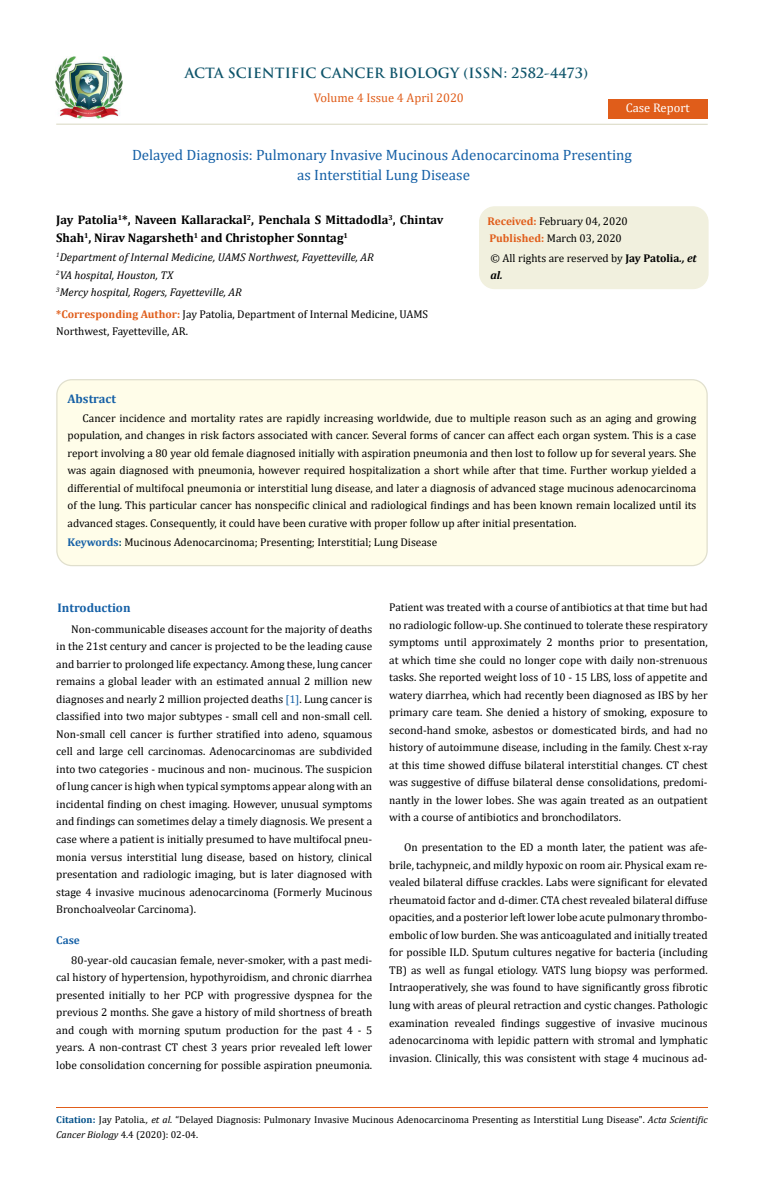
<style>
.page{position:relative;width:764px;height:1187px;background:#fff}
.page>*{position:absolute;margin:0;border:0;box-sizing:border-box;transform-origin:0 0}
.t1{font:15px/20px "Cambria";color:#1560a6;text-align:center}
.t2{font:700 13.75px "Trajan Pro";color:#0e546a}
.t3{font:700 12.5px/17.5px "Cambria";color:#000}
.t4{font:12.5px "Cambria";color:#e05d1a}
.t5{font:700 12.5px "Cambria";color:#1560a6}
.t6{font:12.5px "Cambria";color:#fff}
.t7{font:11.25px/17.5px "Cambria";color:#000;text-align:justify}
.t8{font:italic 11.25px/17.5px "Cambria";color:#000}
.t9{font:700 11.25px "Cambria";color:#1560a6}
.t10{font:10px/15px "Cambria";color:#000}
.s1{font-weight:700;color:#e05d1a}
.s2{font-weight:700}
.s3{font-weight:700;font-style:italic}
.s4{font-weight:700;color:#1560a6}
.s5{font-weight:700;color:#0e546a}
.s6{color:#1560a6}
.s7{font-weight:700;color:#035089}
.s8{font-style:italic}
</style>
<div class="page">
<img style="left:56px;top:57px;width:66px;height:61px">
<div style="left:608px;top:99px;width:99px;height:20px;background:#e05d1a"></div>
<div style="left:57px;top:379px;width:650px;height:186px;background:#fffde9;border-radius:15px"></div>
<div style="left:56px;top:379px;width:652px;height:187px;border:1px solid #e0dfcd;border-radius:15px"></div>
<div style="left:480px;top:207px;width:228px;height:81px;background:#f1f0de;border-radius:15px"></div>
<div style="left:479px;top:206px;width:229px;height:83px;border:1px solid #f1f0de;border-radius:15px"></div>
<hr style="left:56px;top:123px;width:651px;height:2px;background:#e0dfcd">
<hr style="left:56px;top:1106px;width:651px;height:1px;background:#e05d1a">
<p class="t2" style="left:185px;top:64px;width:405px">ACTA SCIENTIFIC CANCER BIOLOGY (ISSN: 2582-4473)</p>
<p class="t4" style="left:314px;top:91px;width:152px">Volume 4 Issue 4 April 2020</p>
<p class="t6" style="left:626px;top:100px;width:65px">Case Report</p>
<h1 class="t1" style="left:132px;top:145px;width:501px">Delayed Diagnosis: Pulmonary Invasive Mucinous Adenocarcinoma Presenting as Interstitial Lung Disease</h1>
<p class="t3" style="left:56px;top:211px;width:389px">Jay Patolia<sup>1</sup>*, Naveen Kallarackal<sup>2</sup>, Penchala S Mittadodla<sup>3</sup>, Chintav<br>Shah<sup>1</sup>, Nirav Nagarsheth<sup>1</sup> and Christopher Sonntag<sup>1</sup></p>
<p class="t8" style="left:56px;top:248px;width:319px"><sup>1</sup>Department of Internal Medicine, UAMS Northwest, Fayetteville, AR<br><sup>2</sup>VA hospital, Houston, TX<br><sup>3</sup>Mercy hospital, Rogers, Fayetteville, AR</p>
<p class="t7" style="left:56px;top:305px;width:373px"><span class="s1">*Corresponding Author:</span> Jay Patolia, Department of Internal Medicine, UAMS<br>Northwest, Fayetteville, AR.</p>
<p class="t7" style="left:487px;top:213px;width:142px;line-height:16.6px"><span class="s1">Received:</span> February 04, 2020<br><span class="s1">Published:</span> March 03, 2020</p>
<p class="t7" style="left:490px;top:249px;width:208px">© All rights are reserved by <span class="s2">Jay Patolia</span><span class="s3">., et al.</span></p>
<p class="t5" style="left:68px;top:390px;width:50px">Abstract</p>
<p class="t7" style="left:68px;top:409px;width:630px;text-indent:15px">Cancer incidence and mortality rates are rapidly increasing worldwide, due to multiple reason such as an aging and growing population, and changes in risk factors associated with cancer. Several forms of cancer can affect each organ system. This is a case report involving a 80 year old female diagnosed initially with aspiration pneumonia and then lost to follow up for several years. She was again diagnosed with pneumonia, however required hospitalization a short while after that time. Further workup yielded a differential of multifocal pneumonia or interstitial lung disease, and later a diagnosis of advanced stage mucinous adenocarcinoma of the lung. This particular cancer has nonspecific clinical and radiological findings and has been known remain localized until its advanced stages. Consequently, it could have been curative with proper follow up after initial presentation.</p>
<p class="t7" style="left:68px;top:533px;width:371px"><span class="s4">Keywords</span><span class="s5">:</span> Mucinous Adenocarcinoma; Presenting; Interstitial; Lung Disease</p>
<p class="t5" style="left:57px;top:599px;width:75px">Introduction</p>
<p class="t7" style="left:56px;top:620px;width:317px;text-indent:15px">Non-communicable diseases account for the majority of deaths in the 21st century and cancer is projected to be the leading cause and barrier to prolonged life expectancy. Among these, lung cancer remains a global leader with an estimated annual 2 million new diagnoses and nearly 2 million projected deaths <span class="s6">[1]</span>. Lung cancer is classified into two major subtypes - small cell and non-small cell.<br>Non-small cell cancer is further stratified into adeno, squamous cell and large cell carcinomas. Adenocarcinomas are subdivided into two categories - mucinous and non- mucinous. The suspicion of lung cancer is high when typical symptoms appear along with an incidental finding on chest imaging. However, unusual symptoms and findings can sometimes delay a timely diagnosis. We present a case where a patient is initially presumed to have multifocal pneu&shy;monia versus interstitial lung disease, based on history, clinical presentation and radiologic imaging, but is later diagnosed with stage 4 invasive mucinous adenocarcinoma (Formerly Mucinous Bronchoalveolar Carcinoma).</p>
<p class="t9" style="left:56px;top:932px;width:25px">Case</p>
<p class="t7" style="left:56px;top:950px;width:317px;text-indent:15px">80-year-old caucasian female, never-smoker, with a past medi&shy;cal history of hypertension, hypothyroidism, and chronic diarrhea presented initially to her PCP with progressive dyspnea for the previous 2 months. She gave a history of mild shortness of breath and cough with morning sputum production for the past 4 - 5 years. A non-contrast CT chest 3 years prior revealed left lower lobe consolidation concerning for possible aspiration pneumonia.</p>
<p class="t7" style="left:389px;top:598px;width:320px">Patient was treated with a course of antibiotics at that time but had no radiologic follow-up. She continued to tolerate these respiratory symptoms until approximately 2 months prior to presentation, at which time she could no longer cope with daily non-strenuous tasks. She reported weight loss of 10 - 15 LBS, loss of appetite and watery diarrhea, which had recently been diagnosed as IBS by her primary care team. She denied a history of smoking, exposure to second-hand smoke, asbestos or domesticated birds, and had no history of autoimmune disease, including in the family. Chest x-ray at this time showed diffuse bilateral interstitial changes. CT chest was suggestive of diffuse bilateral dense consolidations, predomi&shy;nantly in the lower lobes. She was again treated as an outpatient with a course of antibiotics and bronchodilators.</p>
<p class="t7" style="left:389px;top:838px;width:320px;text-indent:15px">On presentation to the ED a month later, the patient was afe&shy;brile, tachypneic, and mildly hypoxic on room air. Physical exam re&shy;vealed bilateral diffuse crackles. Labs were significant for elevated rheumatoid factor and d-dimer. CTA chest revealed bilateral diffuse opacities, and a posterior left lower lobe acute pulmonary thrombo&shy;embolic of low burden. She was anticoagulated and initially treated for possible ILD. Sputum cultures negative for bacteria (including TB) as well as fungal etiology. VATS lung biopsy was performed.<br>Intraoperatively, she was found to have significantly gross fibrotic lung with areas of pleural retraction and cystic changes. Pathologic examination revealed findings suggestive of invasive mucinous adenocarcinoma with lepidic pattern with stromal and lymphatic invasion. Clinically, this was consistent with stage 4 mucinous ad-</p>
<p class="t10" style="left:56px;top:1112px;width:653px"><span class="s7">Citation:</span> Jay Patolia<span class="s8">., et al.</span> “Delayed Diagnosis: Pulmonary Invasive Mucinous Adenocarcinoma Presenting as Interstitial Lung Disease". <span class="s8">Acta Scientific<br>Cancer Biology</span> 4.4 (2020): 02-04.</p>
</div>
